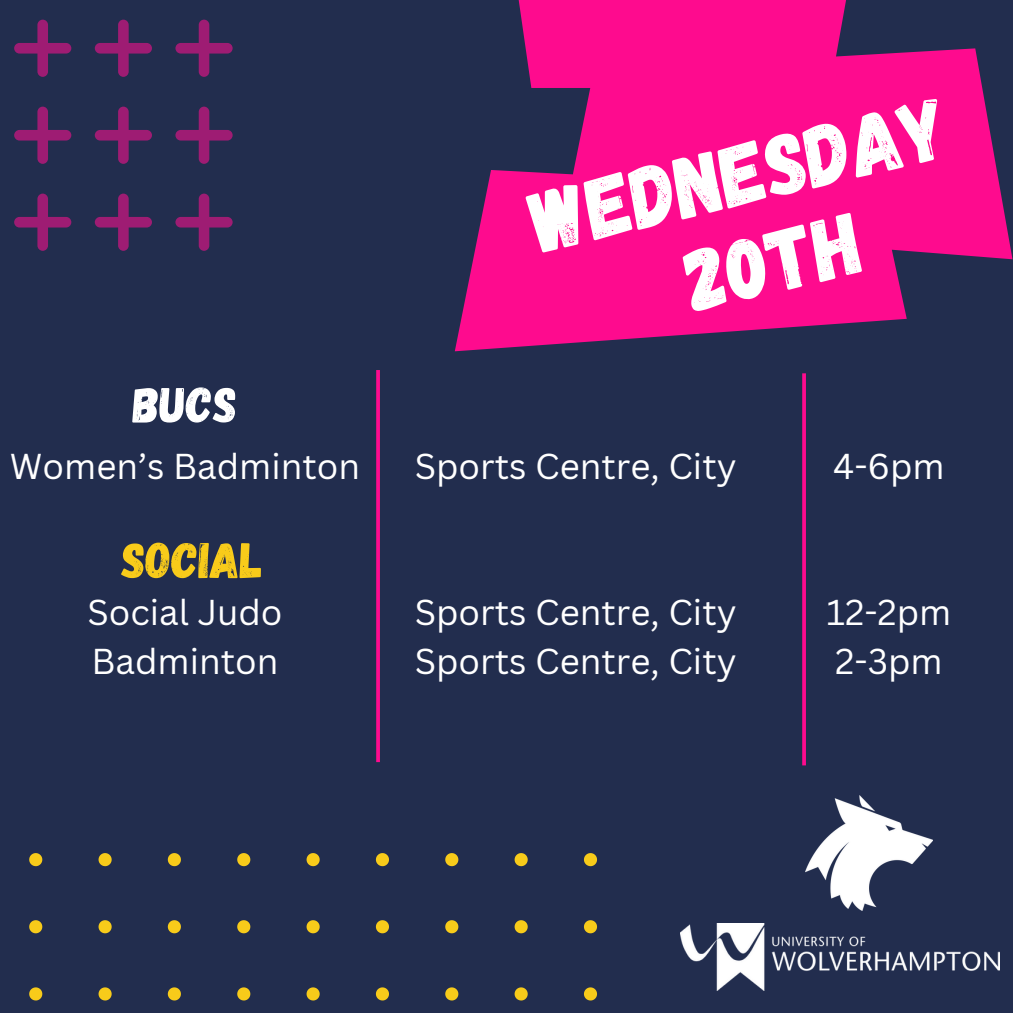
<style>
.page{position:relative;width:1013px;height:1013px;background:#fff}
.page>*{position:absolute;margin:0;border:0;box-sizing:border-box;transform-origin:0 0}
.t1{font:87.12px "Gagalin";color:#fff}
.t2{font:50.25px "Gagalin";color:#f8cb1a}
.t3{font:50.25px "Gagalin";color:#fff}
.t4{font:35px "Canva Sans";color:#fff}
</style>
<div class="page">
<div style="left:0;top:0;width:1012px;height:1012px;background:#222d4e"></div>
<svg style="left:29px;top:853px;width:568px;height:148px"></svg>
<svg style="left:455px;top:0;width:557px;height:351px;fill:#fe0b8e"></svg>
<svg style="left:14px;top:19px;width:219px;height:232px"></svg>
<img style="left:681px;top:923px;width:318px;height:67px">
<img style="left:806px;top:795px;width:126px;height:115px">
<svg style="left:376px;top:370px;width:4px;height:392px;background:#f00c89"></svg>
<svg style="left:802px;top:373px;width:4px;height:392px;background:#f00c89"></svg>
<p class="t3" style="left:133px;top:372px;width:106px">BUCS</p>
<p class="t4" style="left:10px;top:441px;width:352px">Women’s Badminton</p>
<p class="t2" style="left:122px;top:527px;width:142px">SOCIAL</p>
<p class="t4" style="left:87px;top:587px;width:197px">Social Judo</p>
<p class="t4" style="left:91px;top:636px;width:188px">Badminton</p>
<p class="t1" style="left:519px;top:167px;width:427px;rotate:-13deg">WEDNESDAY</p>
<p class="t1" style="left:674px;top:226px;width:180px;rotate:-13deg">20TH</p>
<p class="t4" style="left:415px;top:441px;width:323px">Sports Centre, City</p>
<p class="t4" style="left:415px;top:587px;width:323px">Sports Centre, City</p>
<p class="t4" style="left:415px;top:636px;width:323px">Sports Centre, City</p>
<p class="t4" style="left:833px;top:441px;width:113px">4-6pm</p>
<p class="t4" style="left:826px;top:587px;width:126px">12-2pm</p>
<p class="t4" style="left:835px;top:636px;width:109px">2-3pm</p>
</div>
